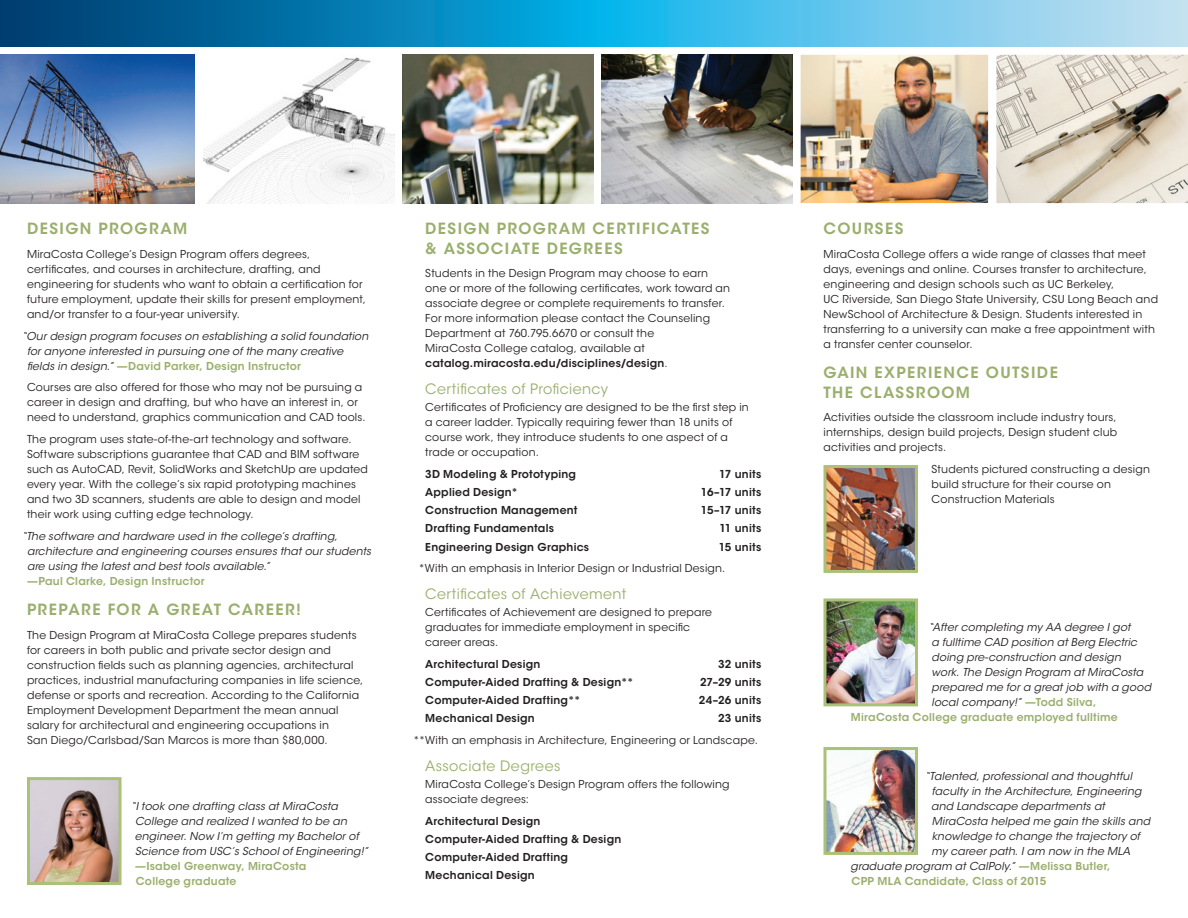
<style>
.page{position:relative;width:1188px;height:918px;background:#fff}
.page>*{position:absolute;margin:0;border:0;box-sizing:border-box;transform-origin:0 0}
.Text_-_head{font:600 15.3px/19.5px "ITC Avant Garde Std";letter-spacing:.09em;color:#9aaf6d}
.Text_-_subhead{font:14.25px "ITC Avant Garde Std";letter-spacing:.03em;color:#9aaf6d}
.Text_-_body{font:10.8px/15px "ITC Avant Garde Std";letter-spacing:.02em;color:#231f20}
.t1{font:italic 10.8px/15px "ITC Avant Garde Std";letter-spacing:.015em;color:#231f20}
.Text_-_course_info{font:600 10.8px "ITC Avant Garde Std";letter-spacing:.02em;color:#231f20}
.t2{font:600 10.8px "ITC Avant Garde Std";letter-spacing:.02em;color:#9aaf6d}
.s1{font-weight:600;font-style:normal;color:#9aaf6d}
.s2{font-weight:600}
</style>
<div class="page">
<svg style="left:0;top:0;width:1188px;height:46px;background:#389ecb"></svg>
<img style="left:801px;top:55px;width:187px;height:148px">
<img style="left:996px;top:55px;width:192px;height:148px">
<img style="left:0;top:55px;width:195px;height:148px">
<img style="left:203px;top:57px;width:191px;height:146px">
<img style="left:403px;top:55px;width:190px;height:148px">
<img style="left:602px;top:55px;width:190px;height:148px">
<img style="left:828px;top:751px;width:86px;height:100px">
<div style="left:824px;top:747px;width:94px;height:108px;border:3px solid #abc177"></div>
<img style="left:828px;top:469px;width:86px;height:100px">
<div style="left:824px;top:465px;width:94px;height:108px;border:3px solid #abc177"></div>
<img style="left:828px;top:602px;width:86px;height:100px">
<div style="left:824px;top:598px;width:94px;height:108px;border:3px solid #abc177"></div>
<img style="left:31px;top:781px;width:87px;height:100px">
<div style="left:27px;top:777px;width:95px;height:108px;border:3px solid #abc177"></div>
<p class="Text_-_head" style="left:27px;top:219px;width:162px">DESIGN PROGRAM</p>
<p class="Text_-_body" style="left:27px;top:247px;width:340px">MiraCosta College’s Design Program offers degrees, certificates, and courses in architecture, drafting, and engineering for students who want to obtain a certification for future employment, update their skills for present employment, and/or transfer to a four-year university.</p>
<p class="t1" style="left:27px;top:328px;width:343px;text-indent:-5px">“Our design program focuses on establishing a solid foundation for anyone interested in pursuing one of the many creative fields in design.” <span class="s1">—David Parker, Design Instructor</span></p>
<p class="Text_-_body" style="left:27px;top:380px;width:340px">Courses are also offered for those who may not be pursuing a career in design and drafting, but who have an interest in, or need to understand, graphics communication and CAD tools.</p>
<p class="Text_-_body" style="left:27px;top:432px;width:342px">The program uses state-of-the-art technology and software.<br>Software subscriptions guarantee that CAD and BIM software such as AutoCAD, Revit, SolidWorks and SketchUp are updated every year. With the college’s six rapid prototyping machines and two 3D scanners, students are able to design and model their work using cutting edge technology.</p>
<p class="t1" style="left:27px;top:529px;width:346px;text-indent:-5px">“The software and hardware used in the college’s drafting, architecture and engineering courses ensures that our students are using the latest and best tools available.”<br><span class="s1">—Paul Clarke, Design Instructor</span></p>
<p class="Text_-_head" style="left:27px;top:600px;width:276px">PREPARE FOR A GREAT CAREER!</p>
<p class="Text_-_body" style="left:27px;top:628px;width:338px">The Design Program at MiraCosta College prepares students for careers in both public and private sector design and construction fields such as planning agencies, architectural practices, industrial manufacturing companies in life science, defense or sports and recreation. According to the California Employment Development Department the mean annual salary for architectural and engineering occupations in<br>San Diego/Carlsbad/San Marcos is more than $80,000.</p>
<p class="t1" style="left:135px;top:799px;width:235px;text-indent:-4px">“I took one drafting class at MiraCosta College and realized I wanted to be an engineer. Now I’m getting my Bachelor of Science from USC’s School of Engineering!” <span class="s1">—Isabel Greenway, MiraCosta<br>College graduate</span></p>
<p class="Text_-_head" style="left:425px;top:219px;width:286px">DESIGN PROGRAM CERTIFICATES &amp; ASSOCIATE DEGREES</p>
<p class="Text_-_body" style="left:425px;top:266px;width:306px">Students in the Design Program may choose to earn one or more of the following certificates, work toward an associate degree or complete requirements to transfer.<br>For more information please contact the Counseling Department at 760.795.6670 or consult the<br>MiraCosta College catalog, available at <span class="s2">catalog.miracosta.edu/disciplines/design</span>.</p>
<p class="Text_-_subhead" style="left:425px;top:380px;width:184px">Certificates of Proficiency</p>
<p class="Text_-_body" style="left:425px;top:400px;width:325px">Certificates of Proficiency are designed to be the first step in a career ladder. Typically requiring fewer than 18 units of course work, they introduce students to one aspect of a trade or occupation.</p>
<p class="Text_-_course_info" style="left:425px;top:467px;width:152px">3D Modeling &amp; Prototyping</p>
<p class="Text_-_course_info" style="left:719px;top:467px;width:44px">17 units</p>
<p class="Text_-_course_info" style="left:425px;top:485px;width:94px">Applied Design*</p>
<p class="Text_-_course_info" style="left:701px;top:485px;width:62px">16–17 units</p>
<p class="Text_-_course_info" style="left:425px;top:503px;width:154px">Construction Management</p>
<p class="Text_-_course_info" style="left:701px;top:503px;width:62px">15–17 units</p>
<p class="Text_-_course_info" style="left:425px;top:522px;width:130px">Drafting Fundamentals</p>
<p class="Text_-_course_info" style="left:719px;top:522px;width:43px">11 units</p>
<p class="Text_-_course_info" style="left:425px;top:540px;width:165px">Engineering Design Graphics</p>
<p class="Text_-_course_info" style="left:719px;top:540px;width:44px">15 units</p>
<p class="Text_-_body" style="left:419px;top:561px;width:308px">*With an emphasis in Interior Design or Industrial Design.</p>
<p class="Text_-_subhead" style="left:425px;top:585px;width:203px">Certificates of Achievement</p>
<p class="Text_-_body" style="left:425px;top:605px;width:288px">Certificates of Achievement are designed to prepare graduates for immediate employment in specific career areas.</p>
<p class="Text_-_course_info" style="left:425px;top:657px;width:117px">Architectural Design</p>
<p class="Text_-_course_info" style="left:718px;top:657px;width:44px">32 units</p>
<p class="Text_-_course_info" style="left:425px;top:675px;width:210px">Computer-Aided Drafting &amp; Design**</p>
<p class="Text_-_course_info" style="left:700px;top:675px;width:63px">27–29 units</p>
<p class="Text_-_course_info" style="left:425px;top:693px;width:157px">Computer-Aided Drafting**</p>
<p class="Text_-_course_info" style="left:699px;top:693px;width:64px">24–26 units</p>
<p class="Text_-_course_info" style="left:425px;top:712px;width:111px">Mechanical Design</p>
<p class="Text_-_course_info" style="left:718px;top:712px;width:45px">23 units</p>
<p class="Text_-_subhead" style="left:425px;top:757px;width:137px">Associate Degrees</p>
<p class="Text_-_body" style="left:425px;top:777px;width:306px">MiraCosta College’s Design Program offers the following associate degrees:</p>
<p class="Text_-_course_info" style="left:425px;top:814px;width:117px">Architectural Design</p>
<p class="Text_-_course_info" style="left:425px;top:832px;width:198px">Computer-Aided Drafting &amp; Design</p>
<p class="Text_-_course_info" style="left:425px;top:850px;width:144px">Computer-Aided Drafting</p>
<p class="Text_-_course_info" style="left:425px;top:869px;width:111px">Mechanical Design</p>
<p class="Text_-_body" style="left:413px;top:732px;width:346px">**With an emphasis in Architecture, Engineering or Landscape.</p>
<p class="Text_-_head" style="left:824px;top:219px;width:81px">COURSES</p>
<p class="Text_-_body" style="left:824px;top:247px;width:336px">MiraCosta College offers a wide range of classes that meet days, evenings and online. Courses transfer to architecture, engineering and design schools such as UC Berkeley,<br>UC Riverside, San Diego State University, CSU Long Beach and NewSchool of Architecture &amp; Design. Students interested in transferring to a university can make a free appointment with a transfer center counselor.</p>
<p class="Text_-_head" style="left:824px;top:363px;width:236px">GAIN EXPERIENCE OUTSIDE<br>THE CLASSROOM</p>
<p class="Text_-_body" style="left:824px;top:410px;width:295px;text-align:justify">Activities outside the classroom include industry tours, internships, design build projects, Design student club activities and projects.</p>
<p class="Text_-_body" style="left:932px;top:462px;width:220px">Students pictured constructing a design build structure for their course on<br>Construction Materials</p>
<p class="t1" style="left:929px;top:620px;width:203px">“After completing my AA degree I got</p>
<p class="t1" style="left:932px;top:635px;width:207px">a fulltime CAD position at Berg Electric</p>
<p class="t1" style="left:932px;top:650px;width:191px">doing pre-construction and design</p>
<p class="t1" style="left:932px;top:665px;width:213px">work. The Design Program at MiraCosta</p>
<p class="t1" style="left:932px;top:680px;width:221px">prepared me for a great job with a good</p>
<p class="t1" style="left:932px;top:695px;width:166px">local company!” <span class="s1">—Todd Silva,</span></p>
<p class="t2" style="left:851px;top:711px;width:269px">MiraCosta College graduate employed fulltime</p>
<p class="t1" style="left:925px;top:769px;width:209px">“Talented, professional and thoughtful</p>
<p class="t1" style="left:932px;top:784px;width:211px">faculty in the Architecture, Engineering</p>
<p class="t1" style="left:931px;top:799px;width:175px">and Landscape departments at</p>
<p class="t1" style="left:932px;top:814px;width:220px">MiraCosta helped me gain the skills and</p>
<p class="t1" style="left:932px;top:829px;width:210px">knowledge to change the trajectory of</p>
<p class="t1" style="left:931px;top:844px;width:200px">my career path. I am now in the MLA</p>
<p class="t1" style="left:850px;top:859px;width:262px">graduate program at CalPoly.” <span class="s1">—Melissa Butler,</span></p>
<p class="t2" style="left:852px;top:874px;width:196px">CPP MLA Candidate, Class of 2015</p>
</div>
